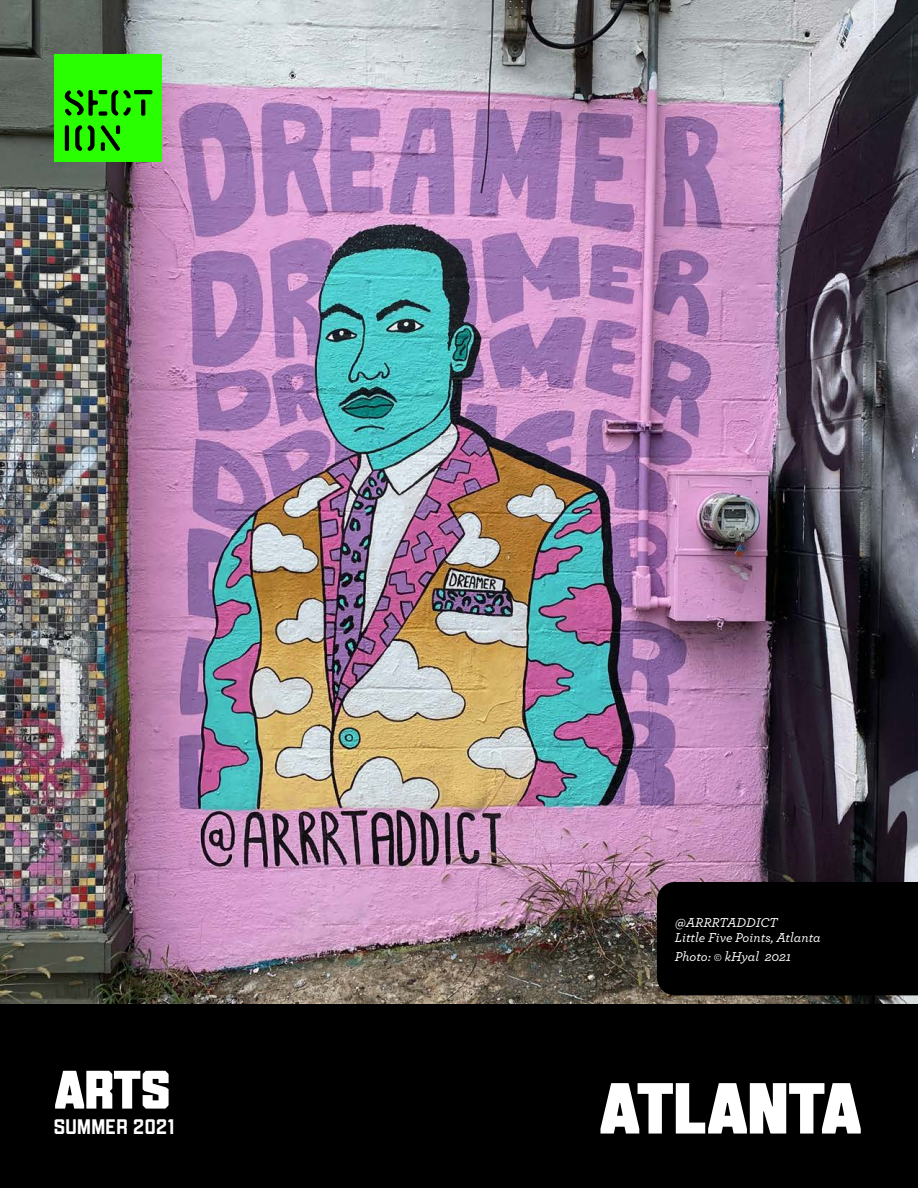
<style>
.page{position:relative;width:918px;height:1188px;background:#fff}
.page>*{position:absolute;margin:0;border:0;box-sizing:border-box;transform-origin:0 0}
.t1{font:900 72px "Labour";color:#fff}
.t2{font:900 54px "Labour";color:#fff}
.t3{font:700 21px "Labour";letter-spacing:.05em;color:#fff}
.t4{font:italic 500 13.5px/15px "Archer";color:#fff}
</style>
<div class="page">
<img style="left:0;top:0;width:918px;height:1004px">
<div style="left:54px;top:54px;width:108px;height:108px;background:#29ff00"></div>
<svg style="left:64px;top:90px;width:67px;height:26px"></svg>
<hr style="left:134px;top:90px;width:18px;height:4px;background:#000;border-radius:2px">
<svg style="left:141px;top:99px;width:4px;height:17px"></svg>
<hr style="left:65px;top:125px;width:4px;height:26px;background:#000;border-radius:2px">
<svg style="left:75px;top:125px;width:45px;height:26px"></svg>
<div style="left:0;top:1004px;width:918px;height:184px;background:#000"></div>
<div style="left:657px;top:882px;width:261px;height:113px;background:#000"></div>
<p class="t2" style="left:54px;top:1064px;width:117px">ARTS</p>
<p class="t3" style="left:54px;top:1116px;width:121px">SUMMER 2021</p>
<p class="t4" style="left:675px;top:914px;width:147px">@ARRRTADDICT<br>Little Five Points, Atlanta</p>
<p class="t4" style="left:675px;top:949px;width:118px">Photo: © kHyal 2021</p>
<p class="t1" style="left:599px;top:1074px;width:265px">ATLANTA</p>
</div>
